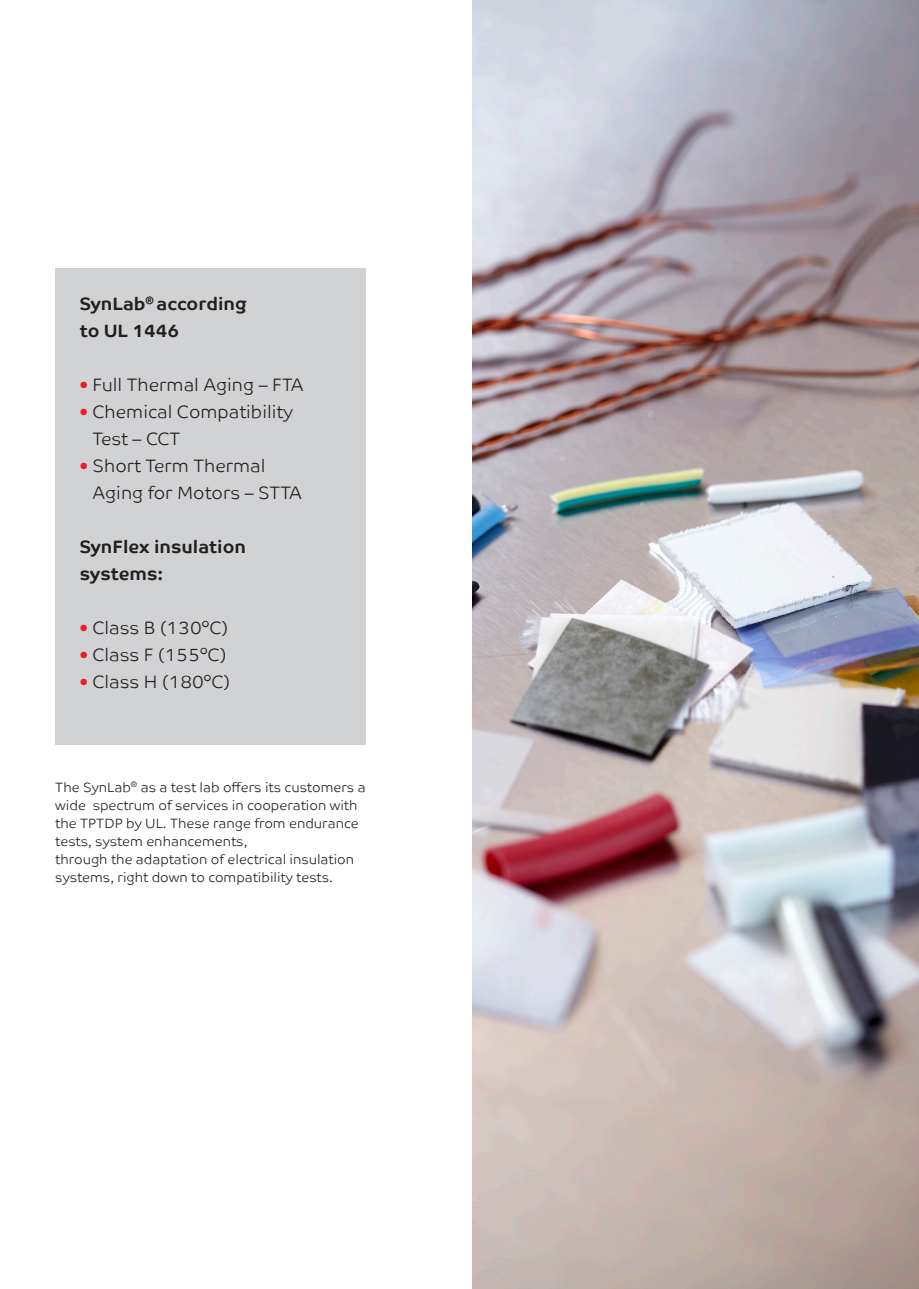
<style>
.page{position:relative;width:919px;height:1289px;background:#fff}
.page>*{position:absolute;margin:0;border:0;box-sizing:border-box;transform-origin:0 0}
.t1{font:300 18px/27px "Co Text";color:#231f20}
.t2{font:700 18px/27px "Co Text";color:#231f20}
.t3{font:300 13.5px/18px "Co Text";color:#231f20}
.s1{color:#ee1d23}
</style>
<div class="page">
<div style="left:55px;top:268px;width:311px;height:476px;background:#d1d2d4"></div>
<img style="left:472px;top:0;width:446px;height:1288px">
<h1 class="t2" style="left:80px;top:290px;width:168px">SynLab<sup>®</sup> according to UL 1446</h1>
<h1 class="t1" style="left:80px;top:371px;width:225px"><span class="s1">•</span> Full Thermal Aging – FTA</h1>
<h1 class="t1" style="left:92px;top:398px;width:202px;text-indent:-13px"><span class="s1">•</span> Chemical Compatibility<br>Test – CCT</h1>
<h1 class="t1" style="left:92px;top:452px;width:211px;text-indent:-13px"><span class="s1">•</span> Short Term Thermal<br>Aging for Motors – STTA</h1>
<h1 class="t2" style="left:80px;top:533px;width:168px">SynFlex insulation systems:</h1>
<h1 class="t1" style="left:80px;top:614px;width:150px"><span class="s1">•</span> Class B (130°C)</h1>
<h1 class="t1" style="left:80px;top:641px;width:148px"><span class="s1">•</span> Class F (155°C)</h1>
<h1 class="t1" style="left:80px;top:668px;width:152px"><span class="s1">•</span> Class H (180°C)</h1>
<p class="t3" style="left:55px;top:778px;width:312px">The SynLab<sup>®</sup> as a test lab offers its customers a wide spectrum of services in cooperation with the TPTDP by UL. These range from endurance tests, system enhancements,<br>through the adaptation of electrical insulation systems, right down to compatibility tests.</p>
</div>
